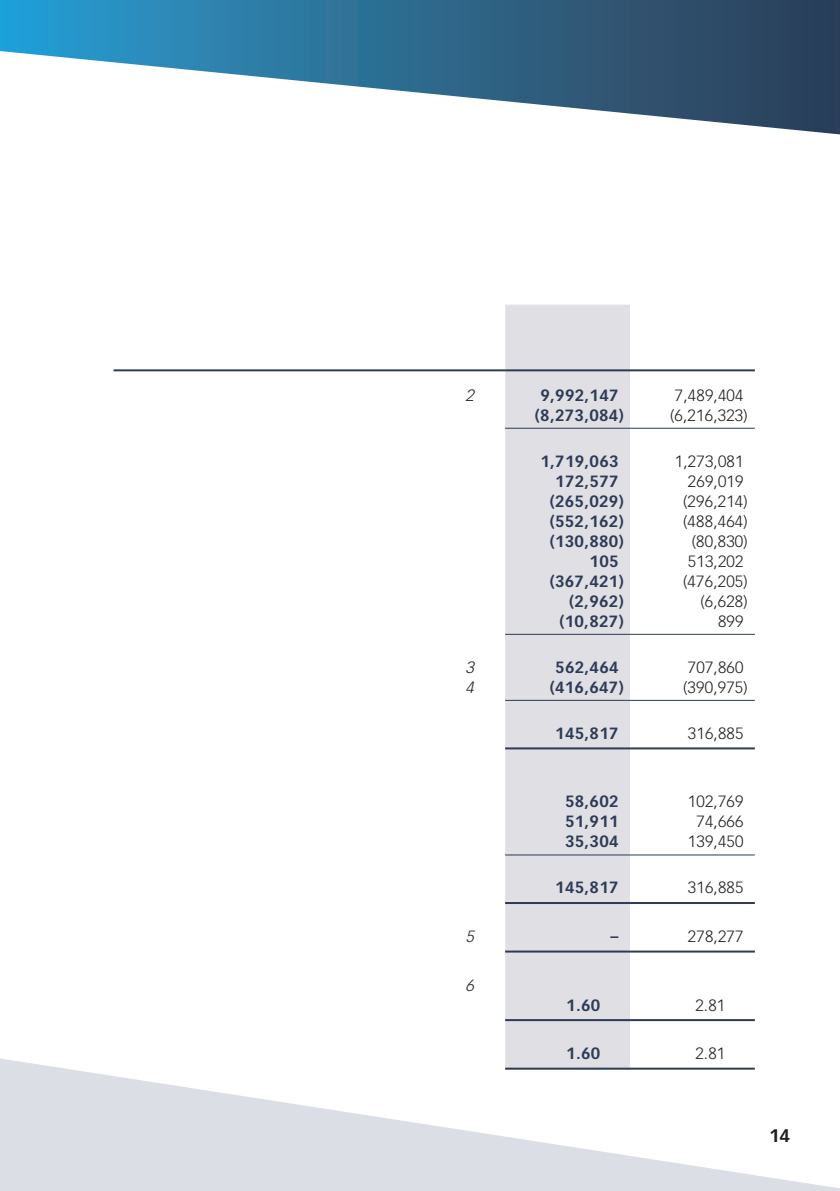
<style>
.page{position:relative;width:840px;height:1191px;background:#fff}
.page>*{position:absolute;margin:0;border:0;box-sizing:border-box;transform-origin:0 0}
.t1{font:700 18px "Vectora LT Std";color:#231f20}
.t2{font:300 16px "Vectora LT Std";letter-spacing:.015em;color:#231f20}
.t3{font:700 16px "Vectora LT Std";letter-spacing:.02em;color:#2d3b57}
.t4{font:italic 300 16px "Vectora LT Std";color:#231f20}
</style>
<div class="page">
<svg style="left:0;top:924px;width:839px;height:267px"></svg>
<svg style="left:0;top:0;width:839px;height:134px"></svg>
<div style="left:505px;top:305px;width:124px;height:762px;background:#e0dfe3"></div>
<hr style="left:113px;top:369px;width:324px;height:2px;background:#2d3b57">
<hr style="left:437px;top:369px;width:68px;height:2px;background:#2d3b57">
<hr style="left:505px;top:369px;width:124px;height:2px;background:#2d3b57">
<hr style="left:629px;top:369px;width:125px;height:2px;background:#2d3b57">
<hr style="left:505px;top:428px;width:124px;height:1px;background:#2d3b57">
<hr style="left:629px;top:428px;width:125px;height:1px;background:#2d3b57">
<hr style="left:505px;top:634px;width:124px;height:1px;background:#2d3b57">
<hr style="left:629px;top:634px;width:125px;height:1px;background:#2d3b57">
<hr style="left:505px;top:700px;width:124px;height:1px;background:#2d3b57">
<hr style="left:629px;top:700px;width:125px;height:1px;background:#2d3b57">
<hr style="left:505px;top:747px;width:124px;height:2px;background:#2d3b57">
<hr style="left:629px;top:747px;width:125px;height:2px;background:#2d3b57">
<hr style="left:505px;top:854px;width:124px;height:1px;background:#2d3b57">
<hr style="left:629px;top:854px;width:125px;height:1px;background:#2d3b57">
<hr style="left:505px;top:902px;width:124px;height:2px;background:#2d3b57">
<hr style="left:629px;top:902px;width:125px;height:2px;background:#2d3b57">
<hr style="left:505px;top:950px;width:124px;height:2px;background:#2d3b57">
<hr style="left:629px;top:950px;width:125px;height:2px;background:#2d3b57">
<hr style="left:505px;top:1019px;width:124px;height:2px;background:#2d3b57">
<hr style="left:629px;top:1019px;width:125px;height:2px;background:#2d3b57">
<hr style="left:505px;top:1067px;width:124px;height:2px;background:#2d3b57">
<hr style="left:629px;top:1067px;width:125px;height:2px;background:#2d3b57">
<p class="t4" style="left:465px;top:386px;width:14px">2</p>
<p class="t3" style="left:540px;top:385px;width:80px">9,992,147</p>
<p class="t2" style="left:674px;top:386px;width:70px">7,489,404</p>
<p class="t3" style="left:534px;top:405px;width:90px">)8,273,084(</p>
<p class="t2" style="left:669px;top:406px;width:79px">)6,216,323(</p>
<p class="t3" style="left:540px;top:451px;width:80px">1,719,063</p>
<p class="t2" style="left:674px;top:452px;width:70px">1,273,081</p>
<p class="t3" style="left:555px;top:471px;width:65px">172,577</p>
<p class="t2" style="left:687px;top:472px;width:57px">269,019</p>
<p class="t3" style="left:549px;top:491px;width:75px">)265,029(</p>
<p class="t2" style="left:682px;top:492px;width:66px">)296,214(</p>
<p class="t3" style="left:549px;top:511px;width:75px">)552,162(</p>
<p class="t2" style="left:682px;top:512px;width:66px">)488,464(</p>
<p class="t3" style="left:549px;top:531px;width:75px">)130,880(</p>
<p class="t2" style="left:691px;top:532px;width:57px">)80,830(</p>
<p class="t3" style="left:589px;top:551px;width:30px">105</p>
<p class="t2" style="left:687px;top:552px;width:57px">513,202</p>
<p class="t3" style="left:549px;top:571px;width:75px">)367,421(</p>
<p class="t2" style="left:682px;top:572px;width:66px">)476,205(</p>
<p class="t3" style="left:569px;top:591px;width:56px">)2,962(</p>
<p class="t2" style="left:700px;top:592px;width:49px">)6,628(</p>
<p class="t3" style="left:559px;top:611px;width:66px">)10,827(</p>
<p class="t2" style="left:717px;top:612px;width:27px">899</p>
<p class="t4" style="left:465px;top:658px;width:14px">3</p>
<p class="t3" style="left:555px;top:657px;width:65px">562,464</p>
<p class="t2" style="left:687px;top:658px;width:57px">707,860</p>
<p class="t4" style="left:465px;top:678px;width:14px">4</p>
<p class="t3" style="left:549px;top:677px;width:75px">)416,647(</p>
<p class="t2" style="left:682px;top:678px;width:66px">)390,975(</p>
<p class="t3" style="left:555px;top:723px;width:65px">145,817</p>
<p class="t2" style="left:687px;top:724px;width:57px">316,885</p>
<p class="t3" style="left:564px;top:792px;width:55px">58,602</p>
<p class="t2" style="left:687px;top:792px;width:57px">102,769</p>
<p class="t3" style="left:564px;top:812px;width:55px">51,911</p>
<p class="t2" style="left:696px;top:812px;width:49px">74,666</p>
<p class="t3" style="left:564px;top:832px;width:55px">35,304</p>
<p class="t2" style="left:687px;top:832px;width:57px">139,450</p>
<p class="t3" style="left:555px;top:878px;width:65px">145,817</p>
<p class="t2" style="left:687px;top:878px;width:57px">316,885</p>
<p class="t4" style="left:465px;top:927px;width:14px">5</p>
<p class="t4" style="left:465px;top:975px;width:14px">6</p>
<p class="t3" style="left:610px;top:926px;width:9px">–</p>
<p class="t2" style="left:687px;top:927px;width:57px">278,277</p>
<p class="t3" style="left:566px;top:995px;width:36px">1.60</p>
<p class="t2" style="left:695px;top:995px;width:31px">2.81</p>
<p class="t3" style="left:566px;top:1043px;width:36px">1.60</p>
<p class="t2" style="left:695px;top:1044px;width:31px">2.81</p>
<p class="t1" style="left:768px;top:1124px;width:23px">14</p>
</div>
